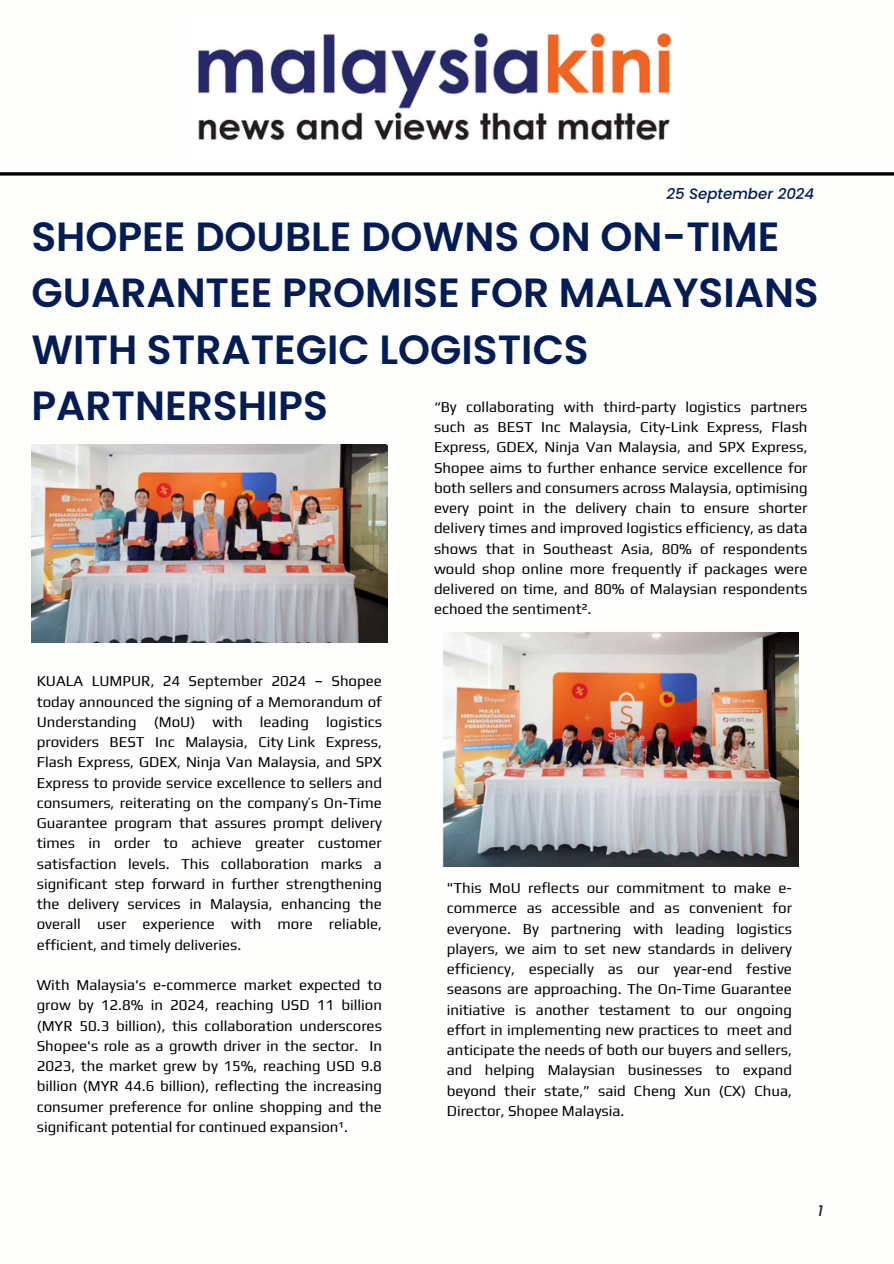
<style>
.page{position:relative;width:894px;height:1264px;background:#fff}
.page>*{position:absolute;margin:0;border:0;box-sizing:border-box;transform-origin:0 0}
.t1{font:600 40.8px/56.2px "Poppins";color:#031d54}
.t2{font:15px/20.2px "Play";color:#000;text-align:justify}
.t3{font:italic 500 15px "Poppins";color:#031d54}
.t4{font:italic 500 15px "Poppins";color:#291b25}
</style>
<div class="page">
<svg style="left:0;top:172px;width:893px;height:4px;background:#272727"></svg>
<img style="left:198px;top:33px;width:474px;height:108px">
<img style="left:31px;top:444px;width:356px;height:198px">
<img style="left:442px;top:632px;width:356px;height:234px">
<p class="t3" style="left:666px;top:184px;width:149px">25 September 2024</p>
<p class="t1" style="left:31px;top:209px;width:788px">SHOPEE DOUBLE DOWNS ON ON-TIME<br>GUARANTEE PROMISE FOR MALAYSIANS<br>WITH STRATEGIC LOGISTICS<br>PARTNERSHIPS</p>
<p class="t2" style="left:434px;top:396px;width:375px">“By collaborating with third-party logistics partners such as BEST Inc Malaysia, City-Link Express, Flash Express, GDEX, Ninja Van Malaysia, and SPX Express, Shopee aims to further enhance service excellence for both sellers and consumers across Malaysia, optimising every point in the delivery chain to ensure shorter delivery times and improved logistics efficiency, as data shows that in Southeast Asia, 80% of respondents would shop online more frequently if packages were delivered on time, and 80% of Malaysian respondents echoed the sentiment².</p>
<p class="t2" style="left:37px;top:670px;width:346px">KUALA LUMPUR, 24 September 2024 – Shopee today announced the signing of a Memorandum of Understanding (MoU) with leading logistics providers BEST Inc Malaysia, City Link Express, Flash Express, GDEX, Ninja Van Malaysia, and SPX Express to provide service excellence to sellers and consumers, reiterating on the companyʼs On-Time Guarantee program that assures prompt delivery times in order to achieve greater customer satisfaction levels. This collaboration marks a significant step forward in further strengthening the delivery services in Malaysia, enhancing the overall user experience with more reliable, efficient, and timely deliveries.</p>
<p class="t2" style="left:37px;top:974px;width:346px">With Malaysia's e-commerce market expected to grow by 12.8% in 2024, reaching USD 11 billion (MYR 50.3 billion), this collaboration underscores Shopee's role as a growth driver in the sector. In 2023, the market grew by 15%, reaching USD 9.8 billion (MYR 44.6 billion), reflecting the increasing consumer preference for online shopping and the significant potential for continued expansion¹.</p>
<p class="t2" style="left:446px;top:877px;width:346px">"This MoU reflects our commitment to make e&shy;commerce as accessible and as convenient for everyone. By partnering with leading logistics players, we aim to set new standards in delivery efficiency, especially as our year-end festive seasons are approaching. The On-Time Guarantee initiative is another testament to our ongoing effort in implementing new practices to meet and anticipate the needs of both our buyers and sellers, and helping Malaysian businesses to expand beyond their state,” said Cheng Xun (CX) Chua, Director, Shopee Malaysia.</p>
<p class="t4" style="left:817px;top:1199px;width:7px">1</p>
</div>
